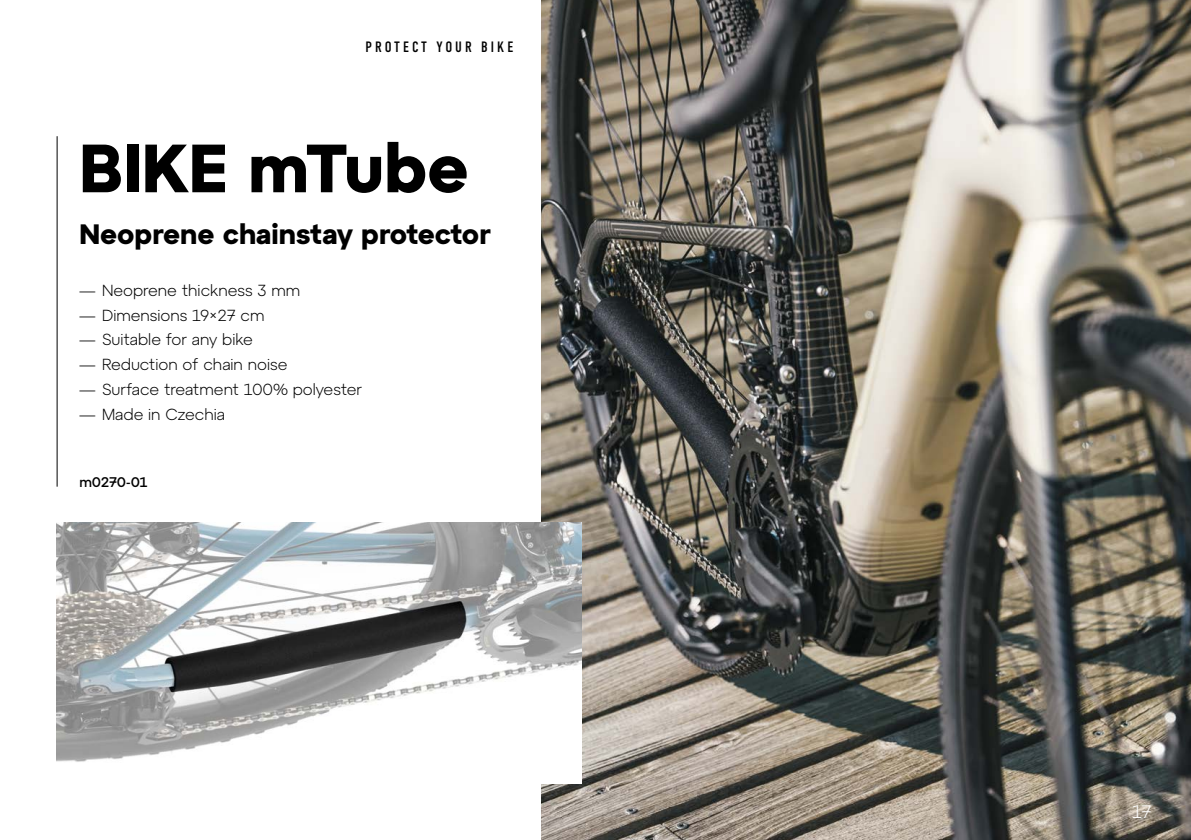
<style>
.page{position:relative;width:1191px;height:840px;background:#fff}
.page>*{position:absolute;margin:0;border:0;box-sizing:border-box;transform-origin:0 0}
.t1{font:700 68px "Atyp BL Text";color:#000}
.t2{font:700 28px "Atyp BL Text";color:#000}
.t3{font:300 18px "Atyp BL Text";color:#fff}
.t4{font:300 16px "Atyp BL Text";color:#000}
.t5{font:15px "DIN Condensed";letter-spacing:.2em;color:#000}
.t6{font:500 14px "Atyp BL Text";letter-spacing:-.005em;color:#000}
</style>
<div class="page">
<img style="left:541px;top:0;width:650px;height:839px">
<img style="left:57px;top:522px;width:524px;height:260px">
<hr style="left:57px;top:136px;width:1px;height:350px;background:#000">
<p class="t5" style="left:365px;top:39px;width:149px">PROTECT YOUR BIKE</p>
<h1 class="t1" style="left:79px;top:127px;width:391px">BIKE mTube</h1>
<h2 class="t2" style="left:79px;top:217px;width:413px">Neoprene chainstay protector</h2>
<p class="t4" style="left:79px;top:280px;width:222px">— Neoprene thickness 3 mm</p>
<p class="t4" style="left:79px;top:305px;width:187px">— Dimensions 19×27 cm</p>
<p class="t4" style="left:79px;top:330px;width:175px">— Suitable for any bike</p>
<p class="t4" style="left:79px;top:355px;width:209px">— Reduction of chain noise</p>
<p class="t4" style="left:79px;top:380px;width:284px">— Surface treatment 100% polyester</p>
<p class="t4" style="left:79px;top:405px;width:147px">— Made in Czechia</p>
<p class="t6" style="left:79px;top:473px;width:69px">m0270-01</p>
<p class="t3" style="left:1132px;top:800px;width:21px">17</p>
</div>
